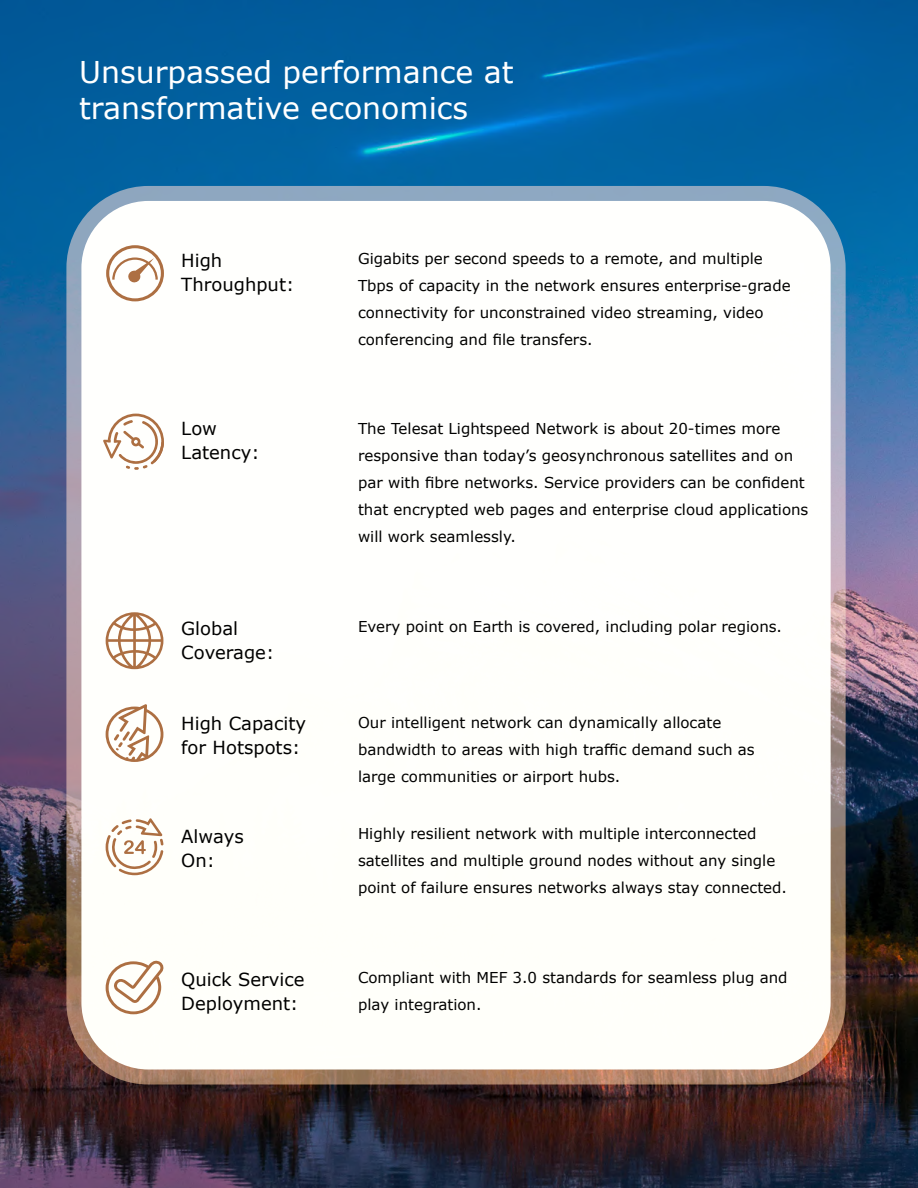
<style>
.page{position:relative;width:918px;height:1188px;background:#fff}
.page>*{position:absolute;margin:0;border:0;box-sizing:border-box;transform-origin:0 0}
.t1{font:30px/36px "Verdana";color:#fff}
.Body{font:18px/24px "Verdana";color:#000}
.t2{font:15px/27px "Verdana";color:#000}
</style>
<div class="page">
<img style="left:0;top:0;width:918px;height:1188px">
<div style="left:74px;top:193px;width:764px;height:884px;background:#fffef9;border-radius:75px"></div>
<div style="left:66px;top:186px;width:780px;height:899px;border:15px solid #8d6d50;border-radius:75px"></div>
<svg style="left:106px;top:245px;width:58px;height:56px"></svg>
<svg style="left:103px;top:414px;width:61px;height:56px"></svg>
<svg style="left:106px;top:612px;width:57px;height:57px"></svg>
<svg style="left:106px;top:704px;width:57px;height:58px"></svg>
<svg style="left:106px;top:818px;width:58px;height:57px"></svg>
<svg style="left:106px;top:961px;width:58px;height:53px"></svg>
<p class="t1" style="left:79px;top:54px;width:436px">Unsurpassed performance at transformative economics</p>
<p class="Body" style="left:181px;top:248px;width:114px">High<br>Throughput:</p>
<p class="Body" style="left:181px;top:417px;width:80px">Low<br>Latency:</p>
<p class="Body" style="left:181px;top:617px;width:94px">Global<br>Coverage:</p>
<p class="Body" style="left:181px;top:711px;width:126px">High Capacity for Hotspots:</p>
<p class="Body" style="left:181px;top:824px;width:64px">Always<br>On:</p>
<p class="t2" style="left:358px;top:245px;width:434px">Gigabits per second speeds to a remote, and multiple Tbps of capacity in the network ensures enterprise-grade connectivity for unconstrained video streaming, video conferencing and file transfers.</p>
<p class="t2" style="left:358px;top:415px;width:452px">The Telesat Lightspeed Network is about 20-times more responsive than today’s geosynchronous satellites and on par with fibre networks. Service providers can be confident that encrypted web pages and enterprise cloud applications will work seamlessly.</p>
<p class="t2" style="left:358px;top:613px;width:426px">Every point on Earth is covered, including polar regions.</p>
<p class="t2" style="left:358px;top:709px;width:398px">Our intelligent network can dynamically allocate bandwidth to areas with high traffic demand such as large communities or airport hubs.</p>
<p class="t2" style="left:358px;top:820px;width:430px">Highly resilient network with multiple interconnected satellites and multiple ground nodes without any single point of failure ensures networks always stay connected.</p>
<p class="Body" style="left:181px;top:968px;width:125px">Quick Service<br>Deployment:</p>
<p class="t2" style="left:358px;top:964px;width:431px">Compliant with MEF 3.0 standards for seamless plug and play integration.</p>
</div>
